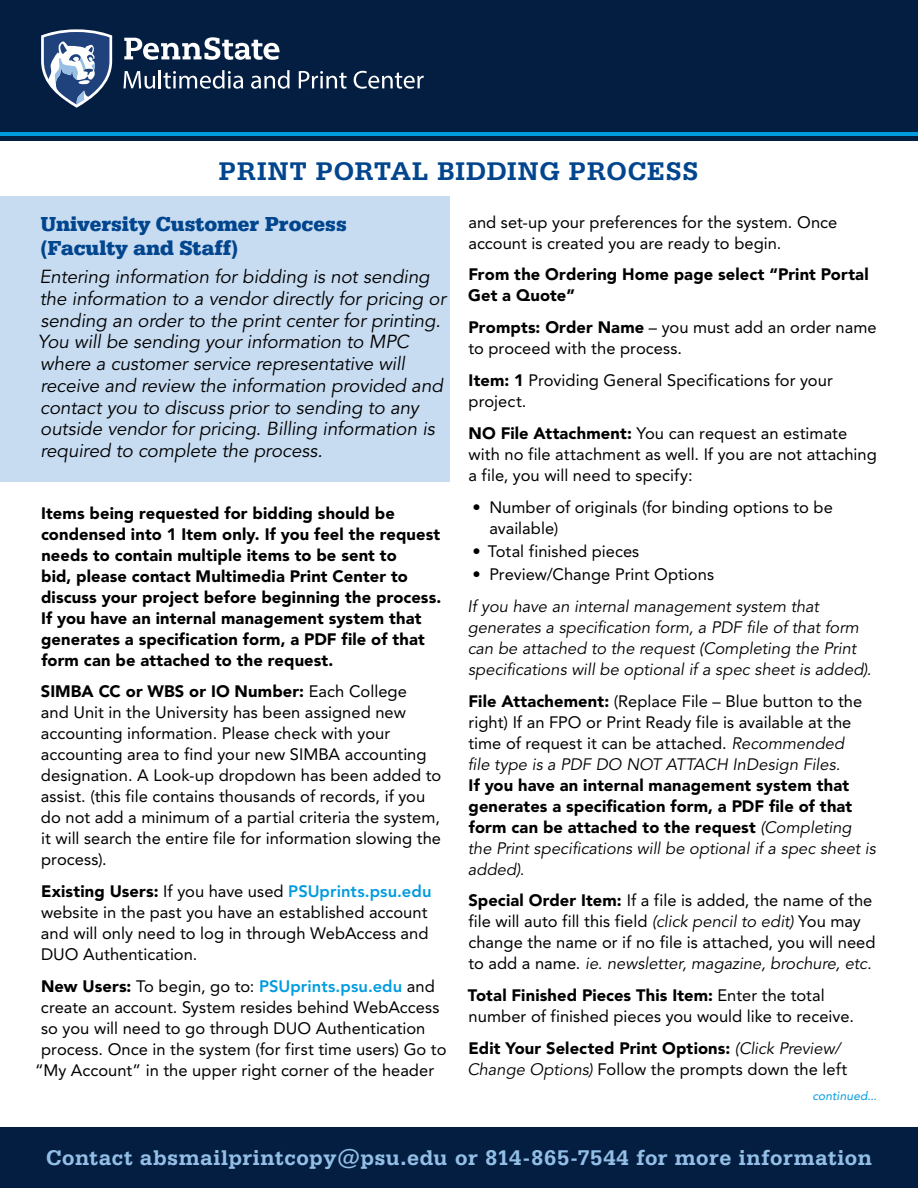
<style>
.page{position:relative;width:918px;height:1188px;background:#fff}
.page>*{position:absolute;margin:0;border:0;box-sizing:border-box;transform-origin:0 0}
.Header-H1{font:700 27px "Serifa BT";letter-spacing:.025em;color:#00458d}
.t1{font:700 22.5px "Serifa BT";letter-spacing:.03em;color:#93bfe6}
.Sub-intro-H2{font:700 21px/24px "Serifa";color:#00458d}
.Copy_-_intro_italic{font:italic 18.75px/21.8px "Avenir LT Std";letter-spacing:-.005em;color:#000}
.Copy-P{font:16.5px/21px "Avenir LT Std";letter-spacing:.005em;color:#000}
.Copy-P-2{font:900 16.5px/21px "Avenir LT Std";letter-spacing:.01em;color:#000}
.Copy-P-3{font:italic 16.5px/21px "Avenir LT Std";color:#000}
.Copy-bullets-p{font:16.5px/21px "Avenir LT Std";color:#000}
.Copy-P-4{font:800 16.5px "Avenir LT Std";letter-spacing:.005em;color:#009cde}
.Copy-bullets-last-P{font:16.5px "Avenir LT Std";color:#000}
.continued-P{font:italic 12px "Avenir LT Std";letter-spacing:.015em;color:#009cde}
.s1{font-weight:900}
.s2{font-weight:400}
.s3{font-weight:400;font-style:italic}
.s4{font-style:italic}
.s5{font-weight:800;color:#009cde}
.s6{font-weight:900;color:#000}
.s7{font-weight:400;color:#000}
</style>
<div class="page">
<div style="left:0;top:0;width:918px;height:141px;background:#041e42"></div>
<hr style="left:0;top:132px;width:918px;height:3px;background:#009cde">
<div style="left:0;top:1128px;width:918px;height:60px;background:#041e42"></div>
<svg style="left:124px;top:37px;width:156px;height:23px"></svg>
<svg style="left:124px;top:70px;width:119px;height:19px"></svg>
<svg style="left:251px;top:70px;width:39px;height:19px"></svg>
<svg style="left:299px;top:71px;width:48px;height:18px"></svg>
<svg style="left:354px;top:71px;width:70px;height:18px"></svg>
<svg style="left:41px;top:29px;width:71px;height:79px"></svg>
<div style="left:0;top:196px;width:450px;height:85px;background:#c7dbf1"></div>
<div style="left:0;top:249px;width:450px;height:233px;background:#c7dbf1"></div>
<h1 class="Header-H1" style="left:219px;top:154px;width:481px">PRINT PORTAL BIDDING PROCESS</h1>
<h2 class="Sub-intro-H2" style="left:41px;top:212px;width:308px">University Customer Process (Faculty and Staff)</h2>
<p class="Copy_-_intro_italic" style="left:38px;top:266px;width:409px">Entering information for bidding is not sending the information to a vendor directly for pricing or sending an order to the print center for printing.<br>You will be sending your information to MPC where a customer service representative will receive and review the information provided and contact you to discuss prior to sending to any outside vendor for pricing. Billing information is required to complete the process.</p>
<p class="Copy-P" style="left:468px;top:212px;width:370px">and set-up your preferences for the system. Once account is created you are ready to begin.</p>
<p class="Copy-P-2" style="left:468px;top:264px;width:402px">From the Ordering Home page select “Print Portal<br>Get a Quote”</p>
<p class="Copy-P" style="left:468px;top:317px;width:410px"><span class="s1">Prompts: Order Name</span> – you must add an order name to proceed with the process.</p>
<p class="Copy-P" style="left:469px;top:370px;width:366px"><span class="s1">Item: 1</span> Providing General Specifications for your project.</p>
<p class="Copy-P" style="left:468px;top:423px;width:410px"><span class="s1">NO File Attachment:</span> You can request an estimate with no file attachment as well. If you are not attaching a file, you will need to specify:</p>
<p class="Copy-bullets-p" style="left:489px;top:497px;width:345px;text-indent:-17px">• Number of originals (for binding options to be available)</p>
<p class="Copy-bullets-p" style="left:472px;top:541px;width:168px">• Total finished pieces</p>
<p class="Copy-bullets-last-P" style="left:472px;top:565px;width:243px">• Preview/Change Print Options</p>
<p class="Copy-P-3" style="left:468px;top:596px;width:405px">If you have an internal management system that generates a specification form, a PDF file of that form can be attached to the request (Completing the Print specifications will be optional if a spec sheet is added).</p>
<p class="Copy-P-2" style="left:468px;top:690px;width:410px">File Attachement: <span class="s2">(Replace File – Blue button to the right) If an FPO or Print Ready file is available at the time of request it can be attached.</span> <span class="s3">Recommended<br>file type is a PDF DO NOT ATTACH InDesign Files.<br></span>If you have an internal management system that generates a specification form, a PDF file of that form can be attached to the request <span class="s3">(Completing the Print specifications will be optional if a spec sheet is added).</span></p>
<p class="Copy-P" style="left:468px;top:890px;width:409px"><span class="s1">Special Order Item:</span> If a file is added, the name of the file will auto fill this field <span class="s4">(click pencil to edit)</span> You may change the name or if no file is attached, you will need to add a name. <span class="s4">ie. newsletter, magazine, brochure, etc.</span></p>
<p class="Copy-P" style="left:468px;top:985px;width:388px"><span class="s1">Total Finished Pieces This Item:</span> Enter the total number of finished pieces you would like to receive.</p>
<p class="Copy-P-2" style="left:467px;top:1038px;width:381px">Edit Your Selected Print Options: <span class="s3">(Click Preview/<br>Change Options)</span> <span class="s2">Follow the prompts down the left</span></p>
<p class="continued-P" style="left:812px;top:1089px;width:66px">continued...</p>
<p class="Copy-P-2" style="left:41px;top:502px;width:402px">Items being requested for bidding should be condensed into 1 Item only. If you feel the request needs to contain multiple items to be sent to<br>bid, please contact Multimedia Print Center to discuss your project before beginning the process.<br>If you have an internal management system that generates a specification form, a PDF file of that form can be attached to the request.</p>
<p class="Copy-P" style="left:41px;top:681px;width:402px"><span class="s1">SIMBA CC or WBS or IO Number:</span> Each College<br>and Unit in the University has been assigned new accounting information. Please check with your accounting area to find your new SIMBA accounting designation. A Look-up dropdown has been added to assist. (this file contains thousands of records, if you do not add a minimum of a partial criteria the system, it will search the entire file for information slowing the process).</p>
<p class="Copy-P" style="left:41px;top:881px;width:392px"><span class="s1">Existing Users:</span> If you have used <span class="s5">PSUprints.psu.edu </span>website in the past you have an established account and will only need to log in through WebAccess and DUO Authentication.</p>
<p class="Copy-P-4" style="left:41px;top:977px;width:395px"><span class="s6">New Users:</span> <span class="s7">To begin, go to:</span> PSUprints.psu.edu <span class="s7">and</span></p>
<p class="Copy-P" style="left:41px;top:997px;width:400px">create an account. System resides behind WebAccess</p>
<p class="Copy-P" style="left:41px;top:1018px;width:386px">so you will need to go through DUO Authentication</p>
<p class="Copy-P" style="left:41px;top:1039px;width:407px">process. Once in the system (for first time users) Go to</p>
<p class="Copy-P" style="left:35px;top:1060px;width:401px">“My Account” in the upper right corner of the header</p>
<h2 class="t1" style="left:46px;top:1144px;width:827px">Contact absmailprintcopy@psu.edu or 814-865-7544 for more information</h2>
</div>
